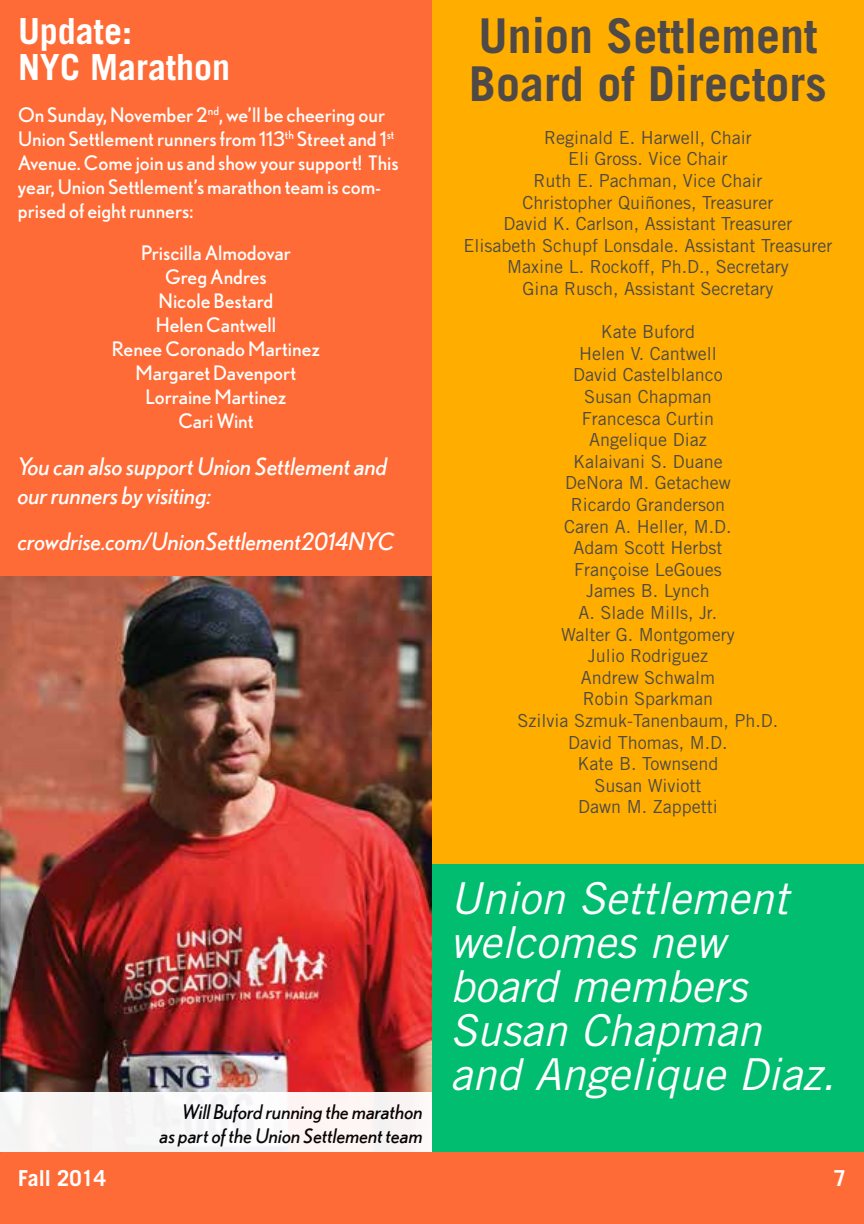
<style>
.page{position:relative;width:864px;height:1224px;background:#fff}
.page>*{position:absolute;margin:0;border:0;box-sizing:border-box;transform-origin:0 0}
.t1{font:700 48px/48px "Trade Gothic LT Std";color:#4f4a47}
.t2{font:italic 44px/44px "Trade Gothic LT Std";color:#fff}
.t3{font:700 36px/36px "Trade Gothic LT Std";color:#fff}
.t4{font:italic 24px/28.8px "Nobel";color:#fff}
.t5{font:700 22px "Trade Gothic LT Std";color:#fff}
.t6{font:20px/24px "Nobel";color:#fff}
.t7{font:italic 20px/24px "Nobel";color:#000;text-align:right}
.t8{font:18px/21.6px "Trade Gothic LT Std";color:#4f4a47;text-align:center}
</style>
<div class="page">
<div style="left:0;top:1152px;width:864px;height:72px;background:#ff6b36"></div>
<div style="left:432px;top:0;width:432px;height:864px;background:#ffae00"></div>
<div style="left:432px;top:864px;width:432px;height:288px;background:#00bd70"></div>
<div style="left:0;top:0;width:432px;height:576px;background:#ff6b36"></div>
<img style="left:0;top:576px;width:432px;height:517px">
<div style="left:0;top:1093px;width:432px;height:59px;background:#f9f5f5"></div>
<h3 class="t3" style="left:18px;top:13px;width:214px">Update:<br>NYC Marathon</h3>
<p class="t6" style="left:18px;top:103px;width:382px">On Sunday, November 2<sup>nd</sup>, we’ll be cheering our Union Settlement runners from 113<sup>th</sup> Street and 1<sup>st </sup>Avenue. Come join us and show your support! This year, Union Settlement’s marathon team is com&shy;prised of eight runners:</p>
<p class="t6" style="left:112px;top:241px;width:210px;text-align:center">Priscilla Almodovar<br>Greg Andres<br>Nicole Bestard<br>Helen Cantwell<br>Renee Coronado Martinez<br>Margaret Davenport<br>Lorraine Martinez<br>Cari Wint</p>
<h3 class="t4" style="left:18px;top:451px;width:371px">You can also support Union Settlement and our runners by visiting:</h3>
<h3 class="t4" style="left:18px;top:527px;width:378px">crowdrise.com/UnionSettlement2014NYC</h3>
<p class="t7" style="left:160px;top:1100px;width:265px">Will Buford running the marathon<br>as part of the Union Settlement team</p>
<h1 class="t1" style="left:469px;top:11px;width:359px">Union Settlement<br>Board of Directors</h1>
<p class="t8" style="left:464px;top:126px;width:370px">Reginald E. Harwell, Chair<br>Eli Gross. Vice Chair<br>Ruth E. Pachman, Vice Chair<br>Christopher Quiñones, Treasurer<br>David K. Carlson, Assistant Treasurer<br>Elisabeth Schupf Lonsdale. Assistant Treasurer Maxine L. Rockoff, Ph.D., Secretary<br>Gina Rusch, Assistant Secretary</p>
<p class="t8" style="left:518px;top:321px;width:262px">Kate Buford<br>Helen V. Cantwell<br>David Castelblanco<br>Susan Chapman<br>Francesca Curtin<br>Angelique Diaz<br>Kalaivani S. Duane<br>DeNora M. Getachew<br>Ricardo Granderson<br>Caren A. Heller, M.D.<br>Adam Scott Herbst<br>Françoise LeGoues<br>James B. Lynch<br>A. Slade Mills, Jr.<br>Walter G. Montgomery<br>Julio Rodriguez<br>Andrew Schwalm<br>Robin Sparkman<br>Szilvia Szmuk-Tanenbaum, Ph.D.<br>David Thomas, M.D.<br>Kate B. Townsend<br>Susan Wiviott<br>Dawn M. Zappetti</p>
<h2 class="t2" style="left:450px;top:877px;width:387px">Union Settlement welcomes new board members<br>Susan Chapman and Angelique Diaz.</h2>
<p class="t5" style="left:18px;top:1165px;width:90px">Fall 2014</p>
<p class="t5" style="left:834px;top:1165px;width:14px">7</p>
</div>
